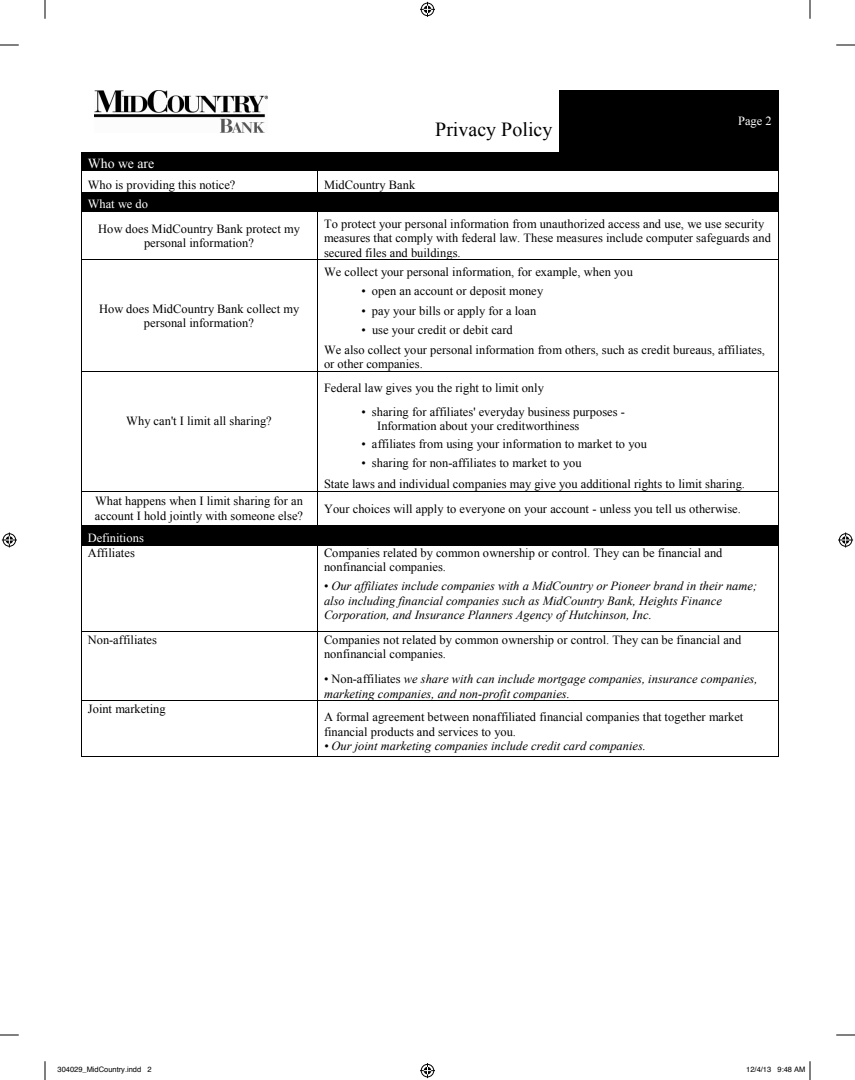
<style>
.page{position:relative;width:855px;height:1080px;background:#fff}
.page>*{position:absolute;margin:0;border:0;box-sizing:border-box;transform-origin:0 0}
.t1{font:20px "Times New Roman";color:#000}
.t2{font:13.75px "Times New Roman";color:#fff}
.t3{font:12.5px/14.4px "Times New Roman";color:#000}
.t4{font:italic 12.5px/14.4px "Times New Roman";color:#000}
.t5{font:12.5px "Times New Roman";color:#fff}
.t6{font:7.5px "Helvetica";color:#000}
.s1{font-style:normal}
</style>
<div class="page">
<div style="left:559px;top:90px;width:219px;height:24px;background:#000"></div>
<div style="left:559px;top:114px;width:7px;height:14px;background:#000"></div>
<div style="left:772px;top:114px;width:6px;height:14px;background:#000"></div>
<div style="left:559px;top:128px;width:219px;height:24px;background:#000"></div>
<div style="left:566px;top:114px;width:206px;height:14px;background:#000"></div>
<hr style="left:778px;top:90px;width:1px;height:62px;background:#000">
<hr style="left:81px;top:153px;width:697px;height:2px;background:#000">
<div style="left:81px;top:155px;width:7px;height:16px;background:#000"></div>
<div style="left:772px;top:155px;width:6px;height:16px;background:#000"></div>
<div style="left:88px;top:155px;width:684px;height:16px;background:#000"></div>
<hr style="left:81px;top:152px;width:478px;height:1px;background:#000">
<hr style="left:559px;top:152px;width:219px;height:1px;background:#000">
<div style="left:81px;top:192px;width:697px;height:5px;background:#000"></div>
<div style="left:81px;top:197px;width:7px;height:14px;background:#000"></div>
<div style="left:772px;top:197px;width:6px;height:14px;background:#000"></div>
<div style="left:88px;top:197px;width:684px;height:14px;background:#000"></div>
<svg style="left:317px;top:171px;width:1px;height:21px"></svg>
<hr style="left:81px;top:211px;width:236px;height:1px;background:#000">
<hr style="left:318px;top:211px;width:460px;height:1px;background:#000">
<hr style="left:81px;top:260px;width:236px;height:1px;background:#000">
<hr style="left:318px;top:260px;width:460px;height:1px;background:#000">
<hr style="left:81px;top:372px;width:236px;height:1px;background:#000">
<hr style="left:318px;top:372px;width:460px;height:1px;background:#000">
<svg style="left:81px;top:171px;width:1px;height:224px"></svg>
<svg style="left:317px;top:211px;width:1px;height:184px"></svg>
<svg style="left:778px;top:152px;width:1px;height:243px"></svg>
<hr style="left:81px;top:395px;width:1px;height:38px;background:#000">
<hr style="left:317px;top:395px;width:1px;height:38px;background:#000">
<hr style="left:778px;top:395px;width:1px;height:38px;background:#000">
<svg style="left:81px;top:433px;width:1px;height:58px"></svg>
<hr style="left:81px;top:491px;width:236px;height:1px;background:#000">
<svg style="left:317px;top:433px;width:1px;height:59px"></svg>
<hr style="left:318px;top:491px;width:460px;height:1px;background:#000">
<svg style="left:778px;top:433px;width:1px;height:59px"></svg>
<hr style="left:81px;top:492px;width:1px;height:33px;background:#000">
<hr style="left:317px;top:492px;width:1px;height:33px;background:#000">
<hr style="left:778px;top:492px;width:1px;height:33px;background:#000">
<hr style="left:81px;top:526px;width:697px;height:4px;background:#000">
<div style="left:81px;top:530px;width:7px;height:15px;background:#000"></div>
<div style="left:772px;top:530px;width:7px;height:15px;background:#000"></div>
<div style="left:88px;top:530px;width:684px;height:15px;background:#000"></div>
<hr style="left:81px;top:525px;width:236px;height:1px;background:#000">
<hr style="left:318px;top:525px;width:460px;height:1px;background:#000">
<hr style="left:81px;top:545px;width:236px;height:1px;background:#000">
<hr style="left:318px;top:545px;width:460px;height:1px;background:#000">
<hr style="left:81px;top:545px;width:1px;height:34px;background:#000">
<hr style="left:317px;top:545px;width:1px;height:34px;background:#000">
<hr style="left:778px;top:545px;width:1px;height:34px;background:#000">
<hr style="left:81px;top:579px;width:1px;height:53px;background:#000">
<hr style="left:317px;top:579px;width:1px;height:53px;background:#000">
<hr style="left:778px;top:579px;width:1px;height:53px;background:#000">
<hr style="left:81px;top:632px;width:236px;height:1px;background:#000">
<hr style="left:318px;top:632px;width:460px;height:1px;background:#000">
<hr style="left:81px;top:632px;width:1px;height:34px;background:#000">
<hr style="left:317px;top:632px;width:1px;height:34px;background:#000">
<hr style="left:778px;top:632px;width:1px;height:34px;background:#000">
<hr style="left:81px;top:666px;width:1px;height:35px;background:#000">
<hr style="left:317px;top:666px;width:1px;height:35px;background:#000">
<hr style="left:778px;top:666px;width:1px;height:35px;background:#000">
<hr style="left:81px;top:701px;width:236px;height:1px;background:#000">
<hr style="left:318px;top:701px;width:460px;height:1px;background:#000">
<hr style="left:81px;top:701px;width:1px;height:38px;background:#000">
<hr style="left:317px;top:701px;width:1px;height:38px;background:#000">
<hr style="left:778px;top:701px;width:1px;height:38px;background:#000">
<svg style="left:81px;top:739px;width:1px;height:18px"></svg>
<hr style="left:81px;top:757px;width:236px;height:1px;background:#000">
<svg style="left:317px;top:739px;width:1px;height:18px"></svg>
<hr style="left:318px;top:757px;width:460px;height:1px;background:#000">
<svg style="left:778px;top:739px;width:1px;height:18px"></svg>
<img style="left:94px;top:90px;width:173px;height:43px">
<svg style="left:0;top:44px;width:19px;height:2px"></svg>
<svg style="left:836px;top:44px;width:19px;height:2px"></svg>
<svg style="left:0;top:1034px;width:19px;height:2px"></svg>
<svg style="left:836px;top:1034px;width:19px;height:2px"></svg>
<svg style="left:44px;top:0;width:2px;height:19px"></svg>
<svg style="left:44px;top:1061px;width:2px;height:19px"></svg>
<svg style="left:809px;top:0;width:2px;height:19px"></svg>
<svg style="left:420px;top:2px;width:15px;height:15px"></svg>
<svg style="left:420px;top:1063px;width:15px;height:15px"></svg>
<svg style="left:2px;top:532px;width:15px;height:16px"></svg>
<svg style="left:838px;top:532px;width:15px;height:16px"></svg>
<svg style="left:809px;top:1061px;width:2px;height:19px"></svg>
<h1 class="t1" style="left:435px;top:115px;width:119px">Privacy Policy</h1>
<p class="t5" style="left:738px;top:112px;width:35px">Page 2</p>
<p class="t2" style="left:88px;top:154px;width:68px">Who we are</p>
<p class="t3" style="left:88px;top:177px;width:149px">Who is providing this notice?</p>
<p class="t3" style="left:324px;top:177px;width:93px">MidCountry Bank</p>
<p class="t5" style="left:88px;top:196px;width:62px">What we do</p>
<p class="t3" style="left:98px;top:221px;width:203px;text-align:center">How does MidCountry Bank protect my personal information?</p>
<p class="t3" style="left:324px;top:216px;width:448px">To protect your personal information from unauthorized access and use, we use security measures that comply with federal law. These measures include computer safeguards and secured files and buildings.</p>
<p class="t3" style="left:99px;top:301px;width:202px;text-align:center">How does MidCountry Bank collect my personal information?</p>
<p class="t3" style="left:126px;top:413px;width:147px">Why can't I limit all sharing?</p>
<p class="t3" style="left:324px;top:264px;width:310px">We collect your personal information, for example, when you</p>
<p class="t3" style="left:362px;top:284px;width:183px">• open an account or deposit money</p>
<p class="t3" style="left:362px;top:303px;width:176px">• pay your bills or apply for a loan</p>
<p class="t3" style="left:324px;top:320px;width:442px;line-height:20px;text-indent:38px">• use your credit or debit card<br>We also collect your personal information from others, such as credit bureaus, affiliates,</p>
<p class="t3" style="left:324px;top:357px;width:100px">or other companies.</p>
<p class="t3" style="left:324px;top:380px;width:221px">Federal law gives you the right to limit only</p>
<p class="t3" style="left:377px;top:404px;width:249px;text-indent:-16px">• sharing for affiliates' everyday business purposes -<br>Information about your creditworthiness</p>
<p class="t3" style="left:362px;top:436px;width:287px">• affiliates from using your information to market to you</p>
<p class="t3" style="left:324px;top:451px;width:423px;line-height:21.5px;text-indent:38px">• sharing for non-affiliates to market to you<br>State laws and individual companies may give you additional rights to limit sharing.</p>
<p class="t3" style="left:95px;top:494px;width:210px">What happens when I limit sharing for an account I hold jointly with someone else?</p>
<p class="t3" style="left:324px;top:501px;width:418px">Your choices will apply to everyone on your account - unless you tell us otherwise.</p>
<p class="t5" style="left:88px;top:529px;width:58px">Definitions</p>
<p class="t3" style="left:88px;top:545px;width:49px">Affiliates</p>
<p class="t3" style="left:324px;top:545px;width:400px">Companies related by common ownership or control. They can be financial and nonfinancial companies.</p>
<p class="t4" style="left:324px;top:579px;width:435px"><span class="s1">•</span> Our affiliates include companies with a MidCountry or Pioneer brand in their name; also including financial companies such as MidCountry Bank, Heights Finance<br>Corporation, and Insurance Planners Agency of Hutchinson, Inc.</p>
<p class="t3" style="left:88px;top:632px;width:71px">Non-affiliates</p>
<p class="t3" style="left:324px;top:632px;width:419px">Companies not related by common ownership or control. They can be financial and nonfinancial companies.</p>
<p class="t4" style="left:324px;top:672px;width:435px"><span class="s1">• Non-affiliates</span> we share with can include mortgage companies, insurance companies, marketing companies, and non-profit companies.</p>
<p class="t3" style="left:88px;top:701px;width:80px">Joint marketing</p>
<p class="t3" style="left:324px;top:710px;width:421px">A formal agreement between nonaffiliated financial companies that together market financial products and services to you.</p>
<p class="t4" style="left:324px;top:738px;width:324px">• Our joint marketing companies include credit card companies.</p>
<p class="t6" style="left:58px;top:1064px;width:96px">304029_MidCountry.indd 2</p>
<p class="t6" style="left:746px;top:1064px;width:61px">12/4/13 9:48 AM</p>
</div>
